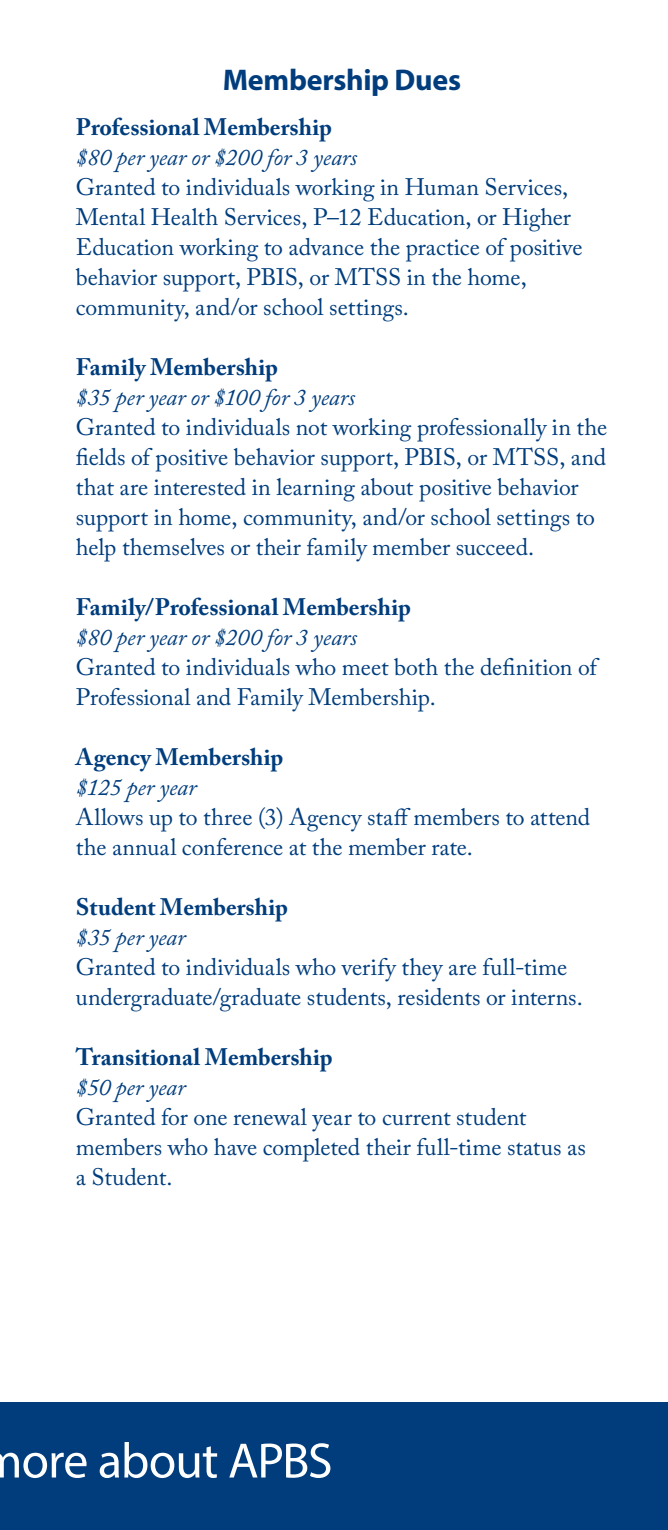
<style>
.page{position:relative;width:668px;height:1530px;background:#fff}
.page>*{position:absolute;margin:0;border:0;box-sizing:border-box;transform-origin:0 0}
.t1{font:50px "Myriad Pro";letter-spacing:-.02em;color:#fff}
.t2{font:700 30px "Myriad Pro";letter-spacing:-.01em;color:#013d7d}
.t3{font:23.75px/30px "Adobe Caslon Pro";letter-spacing:-.005em;color:#013d7d}
.t4{font:700 23.75px "Adobe Caslon Pro";color:#013d7d}
.t5{font:italic 23.75px "Adobe Caslon Pro";letter-spacing:-.005em;color:#013d7d}
</style>
<div class="page">
<div style="left:0;top:1402px;width:668px;height:128px;background:#013d7d"></div>
<p class="t2" style="left:223px;top:60px;width:240px">Membership Dues</p>
<p class="t4" style="left:76px;top:113px;width:257px">Professional Membership</p>
<p class="t5" style="left:76px;top:143px;width:283px">$80 per year or $200 for 3 years</p>
<p class="t3" style="left:76px;top:172px;width:508px">Granted to individuals working in Human Services, Mental Health Services, P–12 Education, or Higher Education working to advance the practice of positive behavior support, PBIS, or MTSS in the home, community, and/or school settings.</p>
<p class="t4" style="left:76px;top:353px;width:204px">Family Membership</p>
<p class="t5" style="left:76px;top:383px;width:281px">$35 per year or $100 for 3 years</p>
<p class="t3" style="left:76px;top:412px;width:533px">Granted to individuals not working professionally in the fields of positive behavior support, PBIS, or MTSS, and that are interested in learning about positive behavior support in home, community, and/or school settings to help themselves or their family member succeed.</p>
<p class="t4" style="left:76px;top:593px;width:336px">Family/Professional Membership</p>
<p class="t5" style="left:76px;top:623px;width:283px">$80 per year or $200 for 3 years</p>
<p class="t3" style="left:76px;top:652px;width:522px">Granted to individuals who meet both the definition of<br>Professional and Family Membership.</p>
<p class="t4" style="left:76px;top:743px;width:209px">Agency Membership</p>
<p class="t5" style="left:76px;top:773px;width:122px">$125 per year</p>
<p class="t3" style="left:76px;top:802px;width:515px">Allows up to three (3) Agency staff members to attend the annual conference at the member rate.</p>
<p class="t4" style="left:76px;top:893px;width:213px">Student Membership</p>
<p class="t5" style="left:76px;top:923px;width:111px">$35 per year</p>
<p class="t3" style="left:76px;top:952px;width:508px">Granted to individuals who verify they are full-time undergraduate/graduate students, residents or interns.</p>
<p class="t4" style="left:76px;top:1043px;width:258px">Transitional Membership</p>
<p class="t5" style="left:76px;top:1073px;width:111px">$50 per year</p>
<p class="t3" style="left:76px;top:1102px;width:511px">Granted for one renewal year to current student members who have completed their full-time status as a Student.</p>
<h1 class="t1" style="left:-19px;top:1430px;width:353px">more about APBS</h1>
</div>
